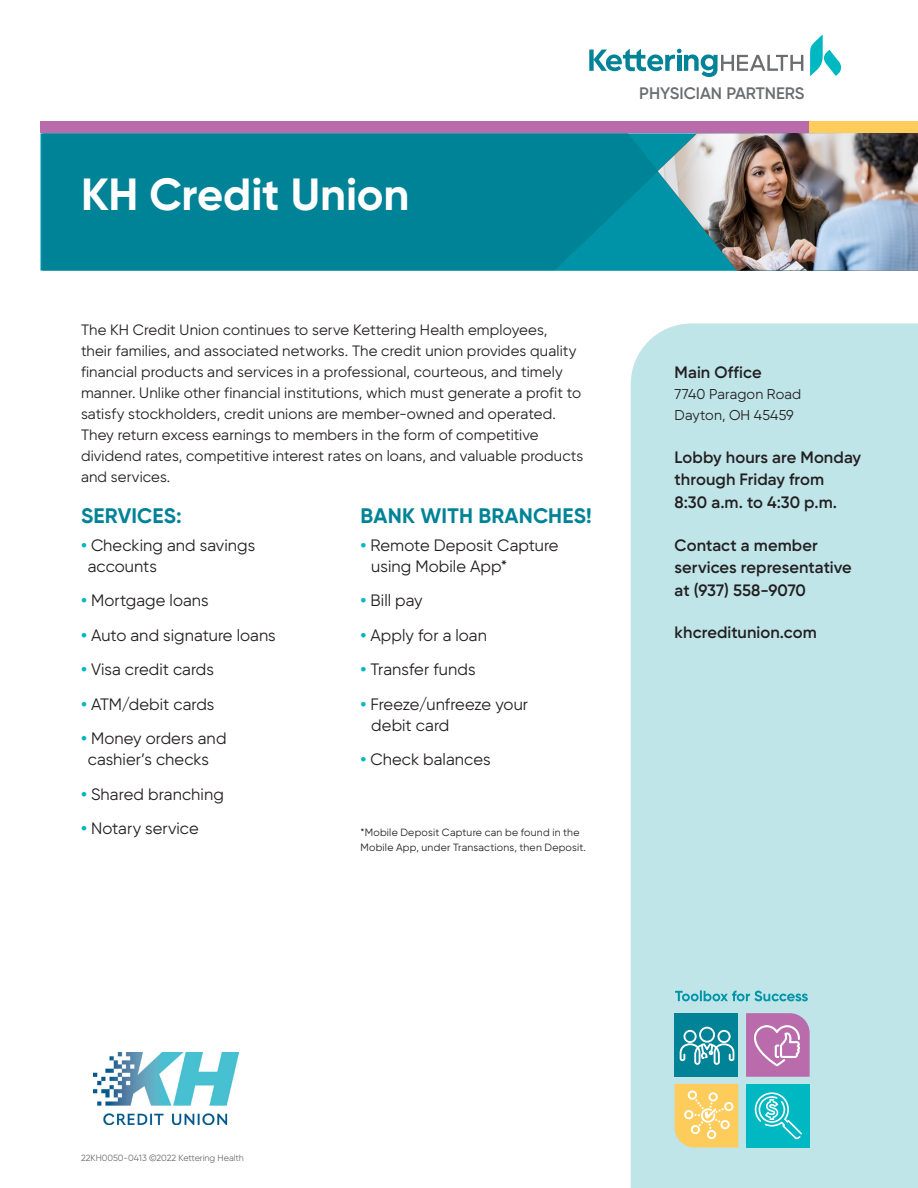
<style>
.page{position:relative;width:918px;height:1188px;background:#fff}
.page>*{position:absolute;margin:0;border:0;box-sizing:border-box;transform-origin:0 0}
.t1{font:700 45px "Kettering Sans";letter-spacing:-.005em;color:#fff}
.Paragraph{font:700 21px "Kettering Sans";letter-spacing:.01em;color:#008397}
.t2{font:600 16.65px "Kettering Sans";color:#6c6d70}
.Paragraph-2{font:16.5px/21px "Kettering Sans";letter-spacing:.005em;color:#231f20}
.Paragraph-3{font:600 16.5px/22.5px "Kettering Sans";letter-spacing:.005em;color:#231f20}
.Paragraph-4{font:15px/21px "Kettering Sans";letter-spacing:.01em;color:#231f20}
.Paragraph-5{font:14.25px/21px "Kettering Sans";letter-spacing:.01em;color:#231f20}
.Paragraph-6{font:10.5px/15px "Kettering Sans";letter-spacing:.02em;color:#231f20}
.t3{font:9px "Kettering Sans";color:#6c6d70}
.s1{font-weight:700;color:#00b8c2}
</style>
<div class="page">
<div style="left:631px;top:323px;width:287px;height:865px;background:#bfe5e9"></div>
<img style="left:94px;top:1052px;width:144px;height:73px">
<div style="left:42px;top:133px;width:616px;height:138px;background:#008397"></div>
<svg style="left:231px;top:171px;width:427px;height:100px;background:#008599"></svg>
<img style="left:658px;top:133px;width:260px;height:138px">
<div style="left:675px;top:1013px;width:63px;height:64px;background:#008397"></div>
<svg style="left:680px;top:1027px;width:54px;height:38px"></svg>
<svg style="left:675px;top:1084px;width:63px;height:63px;background:#fcd271"></svg>
<div style="left:746px;top:1084px;width:64px;height:64px;background:#00b8c2"></div>
<svg style="left:755px;top:1092px;width:47px;height:47px"></svg>
<svg style="left:746px;top:1013px;width:64px;height:64px;background:#c07eb5"></svg>
<svg style="left:675px;top:990px;width:133px;height:11px"></svg>
<div style="left:40px;top:122px;width:769px;height:11px;background:#b96bab"></div>
<div style="left:809px;top:122px;width:109px;height:11px;background:#fecc5b"></div>
<svg style="left:589px;top:49px;width:214px;height:28px"></svg>
<svg style="left:810px;top:35px;width:31px;height:41px"></svg>
<p class="t1" style="left:81px;top:166px;width:330px">KH Credit Union</p>
<p class="Paragraph-4" style="left:81px;top:320px;width:504px">The KH Credit Union continues to serve Kettering Health employees,<br>their families, and associated networks. The credit union provides quality financial products and services in a professional, courteous, and timely manner. Unlike other financial institutions, which must generate a profit to satisfy stockholders, credit unions are member-owned and operated.<br>They return excess earnings to members in the form of competitive dividend rates, competitive interest rates on loans, and valuable products and services.</p>
<p class="Paragraph" style="left:81px;top:502px;width:102px">SERVICES:</p>
<p class="Paragraph-2" style="left:88px;top:534px;width:169px;text-indent:-7px"><span class="s1">•</span> Checking and savings accounts</p>
<p class="Paragraph-2" style="left:81px;top:590px;width:129px"><span class="s1">•</span> Mortgage loans</p>
<p class="Paragraph-2" style="left:81px;top:624px;width:196px"><span class="s1">•</span> Auto and signature loans</p>
<p class="Paragraph-2" style="left:81px;top:659px;width:135px"><span class="s1">•</span> Visa credit cards</p>
<p class="Paragraph-2" style="left:81px;top:693px;width:135px"><span class="s1">•</span> ATM/debit cards</p>
<p class="Paragraph-2" style="left:88px;top:728px;width:140px;text-indent:-7px"><span class="s1">•</span> Money orders and cashier’s checks</p>
<p class="Paragraph-2" style="left:81px;top:783px;width:144px"><span class="s1">•</span> Shared branching</p>
<p class="Paragraph-2" style="left:81px;top:818px;width:119px"><span class="s1">•</span> Notary service</p>
<p class="Paragraph" style="left:361px;top:502px;width:233px">BANK WITH BRANCHES!</p>
<p class="Paragraph-2" style="left:371px;top:534px;width:189px;text-indent:-11px"><span class="s1">•</span> Remote Deposit Capture using Mobile App*</p>
<p class="Paragraph-2" style="left:360px;top:590px;width:64px"><span class="s1">•</span> Bill pay</p>
<p class="Paragraph-2" style="left:360px;top:624px;width:128px"><span class="s1">•</span> Apply for a loan</p>
<p class="Paragraph-2" style="left:360px;top:659px;width:117px"><span class="s1">•</span> Transfer funds</p>
<p class="Paragraph-2" style="left:371px;top:693px;width:158px;text-indent:-11px"><span class="s1">•</span> Freeze/unfreeze your debit card</p>
<p class="Paragraph-2" style="left:360px;top:749px;width:132px"><span class="s1">•</span> Check balances</p>
<p class="Paragraph-6" style="left:360px;top:824px;width:227px">*Mobile Deposit Capture can be found in the<br>Mobile App, under Transactions, then Deposit.</p>
<p class="t2" style="left:639px;top:83px;width:167px">PHYSICIAN PARTNERS</p>
<p class="Paragraph-3" style="left:675px;top:361px;width:88px">Main Office</p>
<p class="Paragraph-5" style="left:675px;top:384px;width:128px">7740 Paragon Road<br>Dayton, OH 45459</p>
<p class="Paragraph-3" style="left:675px;top:446px;width:188px">Lobby hours are Monday through Friday from<br>8:30 a.m. to 4:30 p.m.</p>
<p class="Paragraph-3" style="left:675px;top:534px;width:179px">Contact a member services representative at (937) 558-9070</p>
<p class="Paragraph-3" style="left:675px;top:621px;width:144px">khcreditunion.com</p>
<p class="t3" style="left:81px;top:1152px;width:164px">22KH0050-0413 ©2022 Kettering Health</p>
</div>
